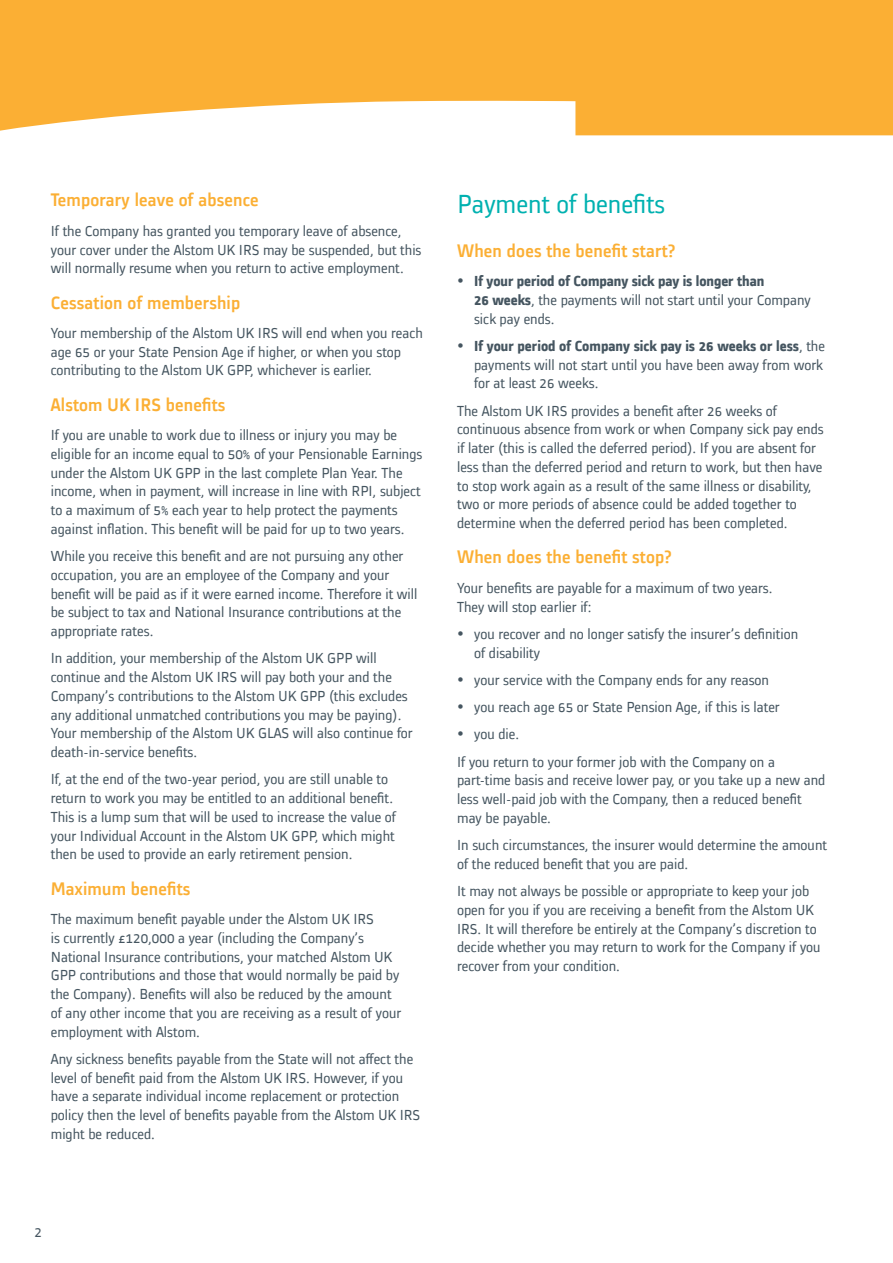
<style>
.page{position:relative;width:893px;height:1263px;background:#fff}
.page>*{position:absolute;margin:0;border:0;box-sizing:border-box;transform-origin:0 0}
.t1{font:27px "Alstom";color:#00b1b0}
.t2{font:500 18.75px "Alstom";letter-spacing:.01em;color:#fbaf34}
.t3{font:15px/18.8px "Alstom";color:#455560}
.s1{font-weight:700}
</style>
<div class="page">
<svg style="left:0;top:0;width:893px;height:135px;fill:#fbaf34"></svg>
<p class="t2" style="left:51px;top:187px;width:209px">Temporary leave of absence</p>
<p class="t3" style="left:51px;top:220px;width:372px">If the Company has granted you temporary leave of absence, your cover under the Alstom UK IRS may be suspended, but this will normally resume when you return to active employment.</p>
<p class="t2" style="left:51px;top:289px;width:191px">Cessation of membership</p>
<p class="t3" style="left:51px;top:322px;width:374px">Your membership of the Alstom UK IRS will end when you reach age 65 or your State Pension Age if higher, or when you stop contributing to the Alstom UK GPP, whichever is earlier.</p>
<p class="t2" style="left:51px;top:391px;width:176px">Alstom UK IRS benefits</p>
<p class="t3" style="left:51px;top:424px;width:373px">If you are unable to work due to illness or injury you may be eligible for an income equal to 50% of your Pensionable Earnings under the Alstom UK GPP in the last complete Plan Year. The income, when in payment, will increase in line with RPI, subject to a maximum of 5% each year to help protect the payments against inflation. This benefit will be paid for up to two years.</p>
<p class="t3" style="left:51px;top:545px;width:368px">While you receive this benefit and are not pursuing any other occupation, you are an employee of the Company and your benefit will be paid as if it were earned income. Therefore it will be subject to tax and National Insurance contributions at the appropriate rates.</p>
<p class="t3" style="left:51px;top:648px;width:363px">In addition, your membership of the Alstom UK GPP will continue and the Alstom UK IRS will pay both your and the Company’s contributions to the Alstom UK GPP (this excludes any additional unmatched contributions you may be paying).<br>Your membership of the Alstom UK GLAS will also continue for death-in-service benefits.</p>
<p class="t3" style="left:51px;top:769px;width:347px">If, at the end of the two-year period, you are still unable to return to work you may be entitled to an additional benefit.<br>This is a lump sum that will be used to increase the value of your Individual Account in the Alstom UK GPP, which might then be used to provide an early retirement pension.</p>
<p class="t2" style="left:51px;top:875px;width:141px">Maximum benefits</p>
<p class="t3" style="left:51px;top:908px;width:352px">The maximum benefit payable under the Alstom UK IRS<br>is currently £120,000 a year (including the Company’s National Insurance contributions, your matched Alstom UK GPP contributions and those that would normally be paid by the Company). Benefits will also be reduced by the amount of any other income that you are receiving as a result of your employment with Alstom.</p>
<p class="t3" style="left:51px;top:1048px;width:371px">Any sickness benefits payable from the State will not affect the level of benefit paid from the Alstom UK IRS. However, if you have a separate individual income replacement or protection policy then the level of benefits payable from the Alstom UK IRS might be reduced.</p>
<p class="t3" style="left:34px;top:1221px;width:9px">2</p>
<h1 class="t1" style="left:457px;top:185px;width:210px">Payment of benefits</h1>
<p class="t2" style="left:457px;top:238px;width:220px">When does the benefit start?</p>
<p class="t3" style="left:474px;top:271px;width:338px;text-indent:-17px">• <span class="s1">If your period of Company sick pay is longer than<br>26 weeks</span>, the payments will not start until your Company sick pay ends.</p>
<p class="t3" style="left:474px;top:335px;width:352px;text-indent:-17px">• <span class="s1">If your period of Company sick pay is 26 weeks or less</span>, the payments will not start until you have been away from work for at least 26 weeks.</p>
<p class="t3" style="left:457px;top:400px;width:368px">The Alstom UK IRS provides a benefit after 26 weeks of continuous absence from work or when Company sick pay ends if later (this is called the deferred period). If you are absent for less than the deferred period and return to work, but then have to stop work again as a result of the same illness or disability, two or more periods of absence could be added together to determine when the deferred period has been completed.</p>
<p class="t2" style="left:457px;top:544px;width:216px">When does the benefit stop?</p>
<p class="t3" style="left:457px;top:577px;width:317px">Your benefits are payable for a maximum of two years.<br>They will stop earlier if:</p>
<p class="t3" style="left:474px;top:623px;width:326px;text-indent:-17px">• you recover and no longer satisfy the insurer’s definition of disability</p>
<p class="t3" style="left:457px;top:669px;width:313px">• your service with the Company ends for any reason</p>
<p class="t3" style="left:457px;top:696px;width:324px">• you reach age 65 or State Pension Age, if this is later</p>
<p class="t3" style="left:457px;top:719px;width:319px;line-height:27.3px">• you die.<br>If you return to your former job with the Company on a</p>
<p class="t3" style="left:457px;top:770px;width:370px">part-time basis and receive lower pay, or you take up a new and less well-paid job with the Company, then a reduced benefit may be payable.</p>
<p class="t3" style="left:457px;top:834px;width:371px">In such circumstances, the insurer would determine the amount of the reduced benefit that you are paid.</p>
<p class="t3" style="left:457px;top:880px;width:365px">It may not always be possible or appropriate to keep your job open for you if you are receiving a benefit from the Alstom UK IRS. It will therefore be entirely at the Company’s discretion to decide whether you may return to work for the Company if you recover from your condition.</p>
</div>
